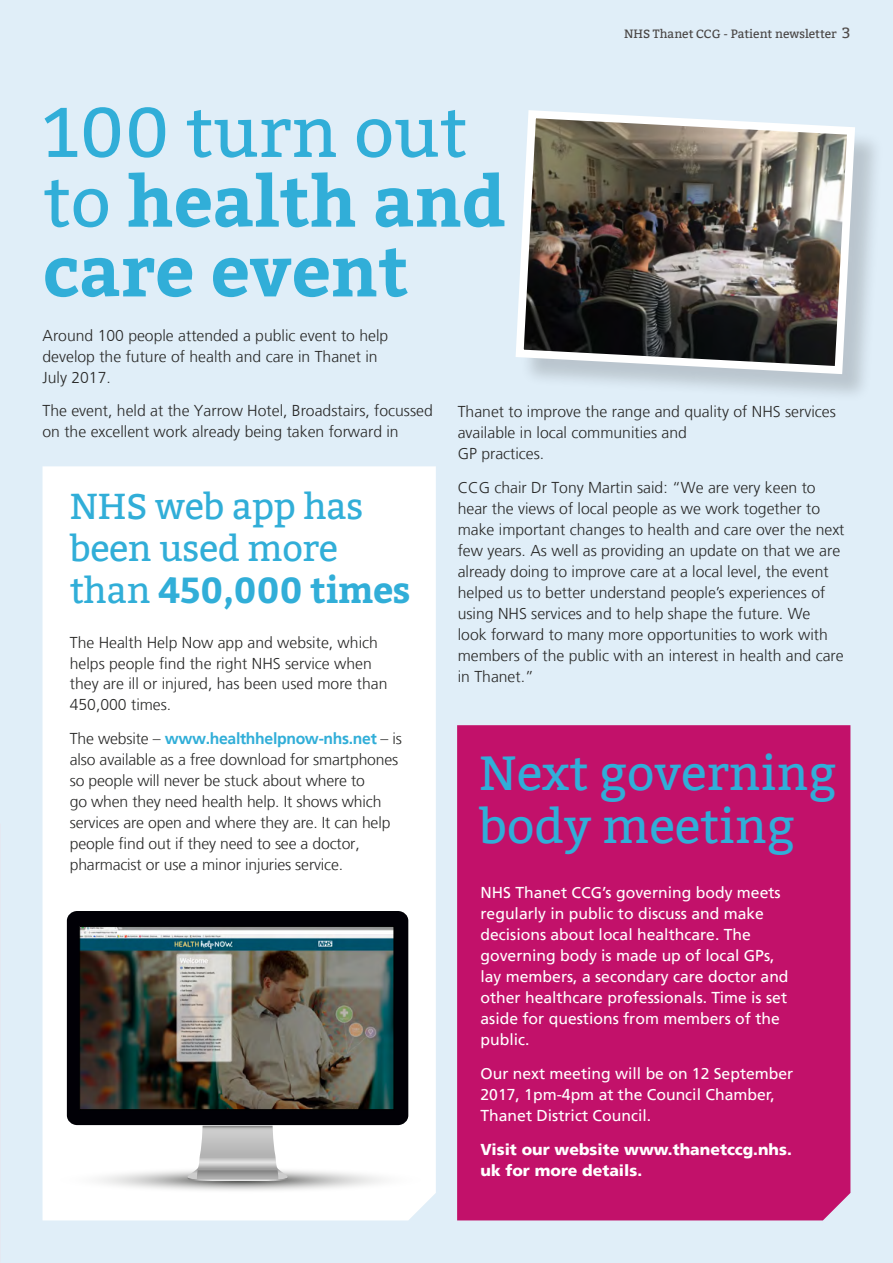
<style>
.page{position:relative;width:893px;height:1263px;background:#e0eef8}
.page>*{position:absolute;margin:0;border:0;box-sizing:border-box;transform-origin:0 0}
.t1{font:700 70.05px/69.8px "Bitter";color:#31aed8}
.t2{font:47.85px/54px "Bitter";color:#31aed8}
.t3{font:36px/42px "Bitter";letter-spacing:-.01em;color:#31aed8}
.t4{font:300 15.75px/21px "Frutiger LT";color:#282827}
.t5{font:15.75px/21px "Frutiger LT";color:#fff}
.t6{font:900 15.75px/21px "Frutiger LT";color:#fff}
.t7{font:12px "Bitter";color:#484443}
.s1{font-weight:400}
.s2{font-size:15px;color:#4f4a49}
.s3{font-weight:700}
.s4{font-weight:700;color:#31aed8}
</style>
<div class="page">
<div style="left:457px;top:725px;width:393px;height:495px;background:#c2116a"></div>
<div style="left:43px;top:466px;width:393px;height:754px;background:#fff"></div>
<div style="left:67px;top:911px;width:341px;height:209px;background:#010006"></div>
<svg style="left:47px;top:1120px;width:387px;height:74px"></svg>
<img style="left:82px;top:928px;width:310px;height:180px">
<div style="left:80px;top:926px;width:314px;height:184px;border:1px solid #000"></div>
<div style="left:519px;top:114px;width:366px;height:290px;background:#000;opacity:.17"></div>
<img style="left:515px;top:110px;width:344px;height:268px">
<h1 class="t1" style="left:43px;top:98px;width:464px"><span class="s1">100 turn out to</span> health and care event</h1>
<p class="t7" style="left:624px;top:27px;width:228px">NHS Thanet CCG - Patient newsletter <span class="s2">3</span></p>
<p class="t4" style="left:43px;top:325px;width:347px">Around 100 people attended a public event to help develop the future of health and care in Thanet in<br>July 2017.</p>
<p class="t4" style="left:43px;top:401px;width:392px">The event, held at the Yarrow Hotel, Broadstairs, focussed on the excellent work already being taken forward in</p>
<h3 class="t3" style="left:70px;top:486px;width:342px">NHS web app has been used more than <span class="s3">450,000 times</span></h3>
<p class="t4" style="left:70px;top:632px;width:319px">The Health Help Now app and website, which helps people find the right NHS service when they are ill or injured, has been used more than 450,000 times.</p>
<p class="t4" style="left:70px;top:728px;width:334px">The website – <span class="s4">www.healthhelpnow-nhs.net</span> – is also available as a free download for smartphones so people will never be stuck about where to<br>go when they need health help. It shows which services are open and where they are. It can help people find out if they need to see a doctor, pharmacist or use a minor injuries service.</p>
<p class="t4" style="left:458px;top:401px;width:380px">Thanet to improve the range and quality of NHS services available in local communities and<br>GP practices.</p>
<p class="t4" style="left:458px;top:477px;width:388px">CCG chair Dr Tony Martin said: “We are very keen to hear the views of local people as we work together to make important changes to health and care over the next few years. As well as providing an update on that we are already doing to improve care at a local level, the event helped us to better understand people’s experiences of using NHS services and to help shape the future. We<br>look forward to many more opportunities to work with members of the public with an interest in health and care in Thanet.”</p>
<h2 class="t2" style="left:479px;top:746px;width:359px">Next governing body meeting</h2>
<p class="t5" style="left:480px;top:882px;width:310px">NHS Thanet CCG’s governing body meets regularly in public to discuss and make decisions about local healthcare. The governing body is made up of local GPs, lay members, a secondary care doctor and other healthcare professionals. Time is set aside for questions from members of the public.</p>
<p class="t5" style="left:480px;top:1063px;width:314px">Our next meeting will be on 12 September<br>2017, 1pm-4pm at the Council Chamber,<br>Thanet District Council.</p>
<p class="t6" style="left:480px;top:1139px;width:313px">Visit our website www.thanetccg.nhs. uk for more details.</p>
</div>
